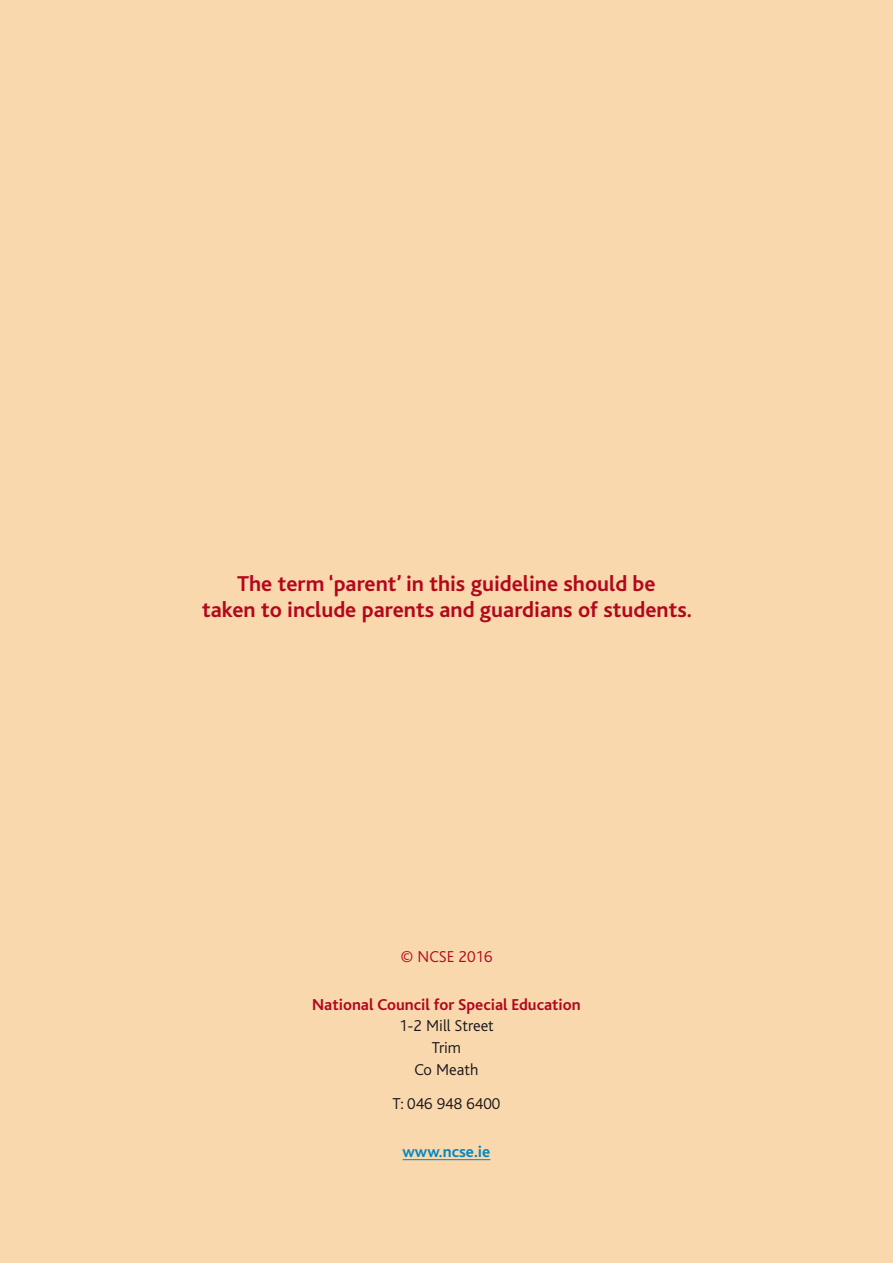
<style>
.page{position:relative;width:893px;height:1263px;background:#fad8ae}
.page>*{position:absolute;margin:0;border:0;box-sizing:border-box;transform-origin:0 0}
.Head_1_1{font:700 22.5px/25.5px "Bliss";color:#b3071b;text-align:center}
.Body__3{font:700 16.5px/21.8px "Bliss";color:#b3071b;text-align:center}
.Body__6{font:300 16.5px "Bliss";color:#1a171c}
.t1{font:700 16.5px "Bliss";color:#0087c1}
.Body__6-2{font:300 16.5px "Bliss";color:#b3071b}
.s1{font-weight:300;color:#1a171c}
</style>
<div class="page">
<hr style="left:403px;top:1159px;width:87px;height:1px;background:#0087c1">
<p class="Head_1_1" style="left:202px;top:571px;width:491px">The term ‘parent’ in this guideline should be<br>taken to include parents and guardians of students.</p>
<p class="Body__6-2" style="left:400px;top:948px;width:94px">© NCSE 2016</p>
<p class="Body__3" style="left:312px;top:994px;width:270px">National Council for Special Education<br><span class="s1">1-2 Mill Street<br>Trim<br>Co Meath</span></p>
<p class="Body__6" style="left:393px;top:1095px;width:109px">T: 046 948 6400</p>
<p class="t1" style="left:403px;top:1143px;width:89px">www.ncse.ie</p>
</div>
